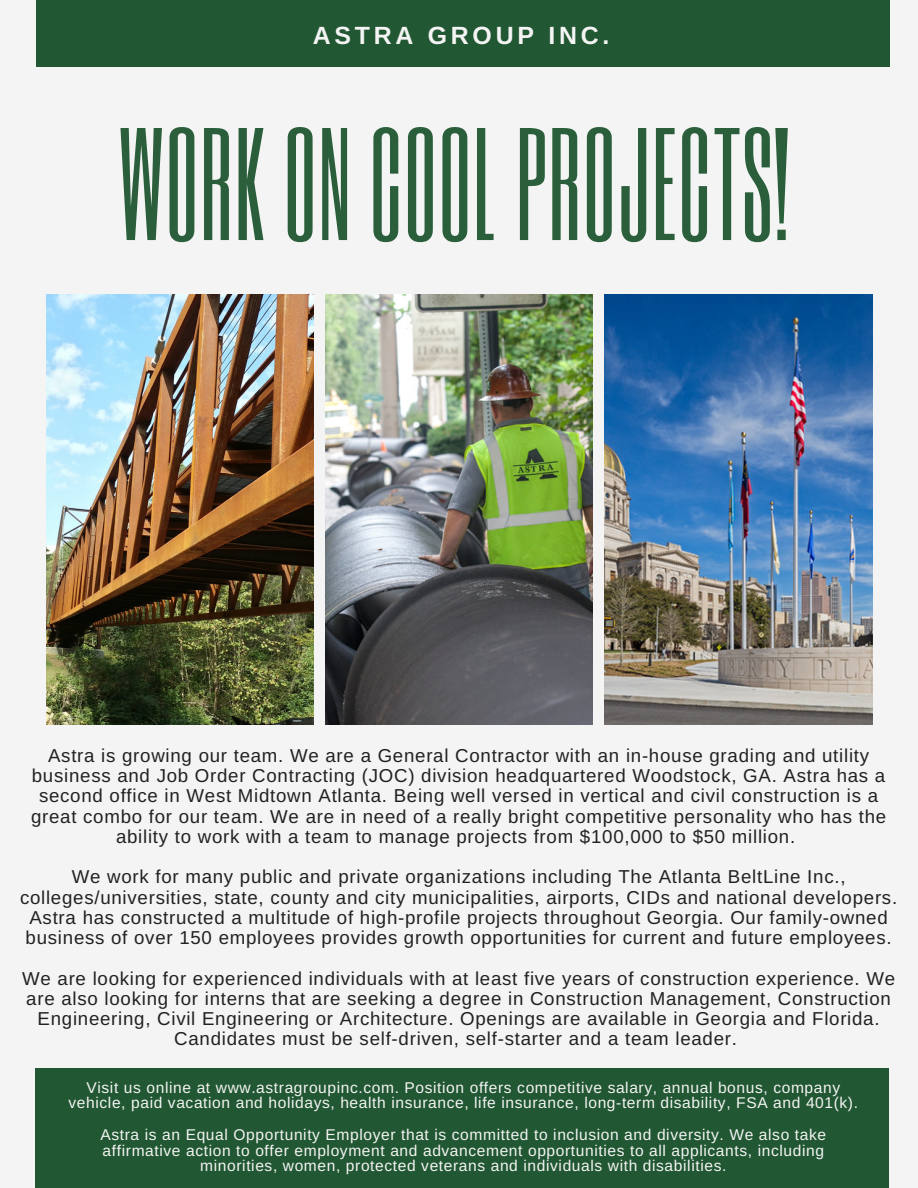
<style>
.page{position:relative;width:918px;height:1188px;background:#f4f4f4}
.page>*{position:absolute;margin:0;border:0;box-sizing:border-box;transform-origin:0 0}
.t1{font:132.75px "Six Caps";letter-spacing:.01em;color:#215732}
.t2{font:700 24.9px "Arimo";letter-spacing:.15em;color:#f4f4f4}
.t3{font:18.75px/20.2px "Arimo";letter-spacing:.04em;color:#212121;text-align:center}
.t4{font:15.6px/15.8px "Arimo";letter-spacing:.04em;color:#f4f4f4;text-align:center}
</style>
<div class="page">
<div style="left:36px;top:0;width:854px;height:66px;background:#215732"></div>
<div style="left:35px;top:1068px;width:854px;height:120px;background:#215732"></div>
<img style="left:46px;top:295px;width:268px;height:429px">
<img style="left:325px;top:295px;width:268px;height:429px">
<img style="left:604px;top:295px;width:269px;height:429px">
<h2 class="t2" style="left:313px;top:22px;width:298px">ASTRA GROUP INC.</h2>
<h1 class="t1" style="left:118px;top:94px;width:673px">WORK ON COOL PROJECTS!</h1>
<p class="t3" style="left:31px;top:745px;width:857px">Astra is growing our team. We are a General Contractor with an in-house grading and utility business and Job Order Contracting (JOC) division headquartered Woodstock, GA. Astra has a second office in West Midtown Atlanta. Being well versed in vertical and civil construction is a great combo for our team. We are in need of a really bright competitive personality who has the ability to work with a team to manage projects from $100,000 to $50 million.</p>
<p class="t3" style="left:20px;top:867px;width:879px">We work for many public and private organizations including The Atlanta BeltLine Inc., colleges/universities, state, county and city municipalities, airports, CIDs and national developers.<br>Astra has constructed a multitude of high-profile projects throughout Georgia. Our family-owned business of over 150 employees provides growth opportunities for current and future employees.</p>
<p class="t3" style="left:22px;top:968px;width:874px">We are looking for experienced individuals with at least five years of construction experience. We are also looking for interns that are seeking a degree in Construction Management, Construction Engineering, Civil Engineering or Architecture. Openings are available in Georgia and Florida.<br>Candidates must be self-driven, self-starter and a team leader.</p>
<p class="t4" style="left:69px;top:1079px;width:791px">Visit us online at www.astragroupinc.com. Position offers competitive salary, annual bonus, company vehicle, paid vacation and holidays, health insurance, life insurance, long-term disability, FSA and 401(k).</p>
<p class="t4" style="left:101px;top:1127px;width:727px">Astra is an Equal Opportunity Employer that is committed to inclusion and diversity. We also take affirmative action to offer employment and advancement opportunities to all applicants, including minorities, women, protected veterans and individuals with disabilities.</p>
</div>
